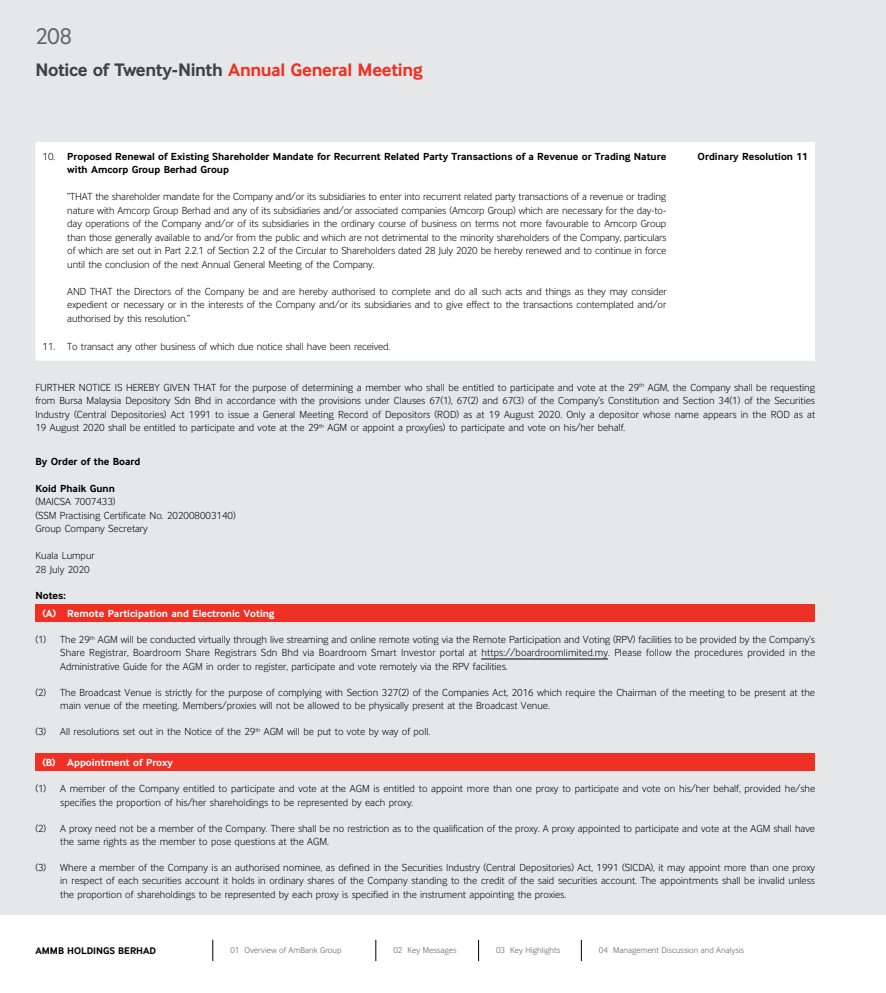
<style>
.page{position:relative;width:886px;height:993px;background:#fff}
.page>*{position:absolute;margin:0;border:0;box-sizing:border-box;transform-origin:0 0}
.t1{font:23.75px "Inter Face";color:#636466}
.t2{font:700 18.75px "Inter Face";letter-spacing:-.025em;color:#414042}
.t3{font:300 10.62px/13.5px "Inter Face";color:#000;text-align:justify}
.t4{font:700 10.62px/13.5px "Inter Face";color:#000}
.t5{font:700 10.62px "Inter Face";color:#fff}
.t6{font:700 10px "Inter Face";color:#000}
.t7{font:300 8.75px "Inter Face";letter-spacing:.005em;color:#58595b}
.s1{color:#ee3124}
.s2{font-weight:300}
</style>
<div class="page">
<div style="left:0;top:0;width:886px;height:914px;background:#e6e7e8"></div>
<svg style="left:213px;top:939px;width:1px;height:21px"></svg>
<svg style="left:478px;top:939px;width:1px;height:21px"></svg>
<svg style="left:376px;top:939px;width:1px;height:21px"></svg>
<svg style="left:581px;top:939px;width:1px;height:21px"></svg>
<div style="left:35px;top:142px;width:780px;height:218px;background:#fff"></div>
<hr style="left:481px;top:658px;width:127px;height:1px;background:#000">
<div style="left:35px;top:604px;width:780px;height:18px;background:#ee3124"></div>
<div style="left:35px;top:753px;width:780px;height:18px;background:#ee3124"></div>
<h1 class="t1" style="left:35px;top:21px;width:38px">208</h1>
<h2 class="t2" style="left:35px;top:58px;width:389px">Notice of Twenty-Ninth <span class="s1">Annual General Meeting</span></h2>
<p class="t4" style="left:67px;top:149px;width:600px;text-indent:-25px"><span class="s2">10.</span> Proposed Renewal of Existing Shareholder Mandate for Recurrent Related Party Transactions of a Revenue or Trading Nature with Amcorp Group Berhad Group</p>
<p class="t3" style="left:67px;top:189px;width:600px">“THAT the shareholder mandate for the Company and/or its subsidiaries to enter into recurrent related party transactions of a revenue or trading nature with Amcorp Group Berhad and any of its subsidiaries and/or associated companies (Amcorp Group) which are necessary for the day-to&shy;day operations of the Company and/or of its subsidiaries in the ordinary course of business on terms not more favourable to Amcorp Group than those generally available to and/or from the public and which are not detrimental to the minority shareholders of the Company, particulars of which are set out in Part 2.2.1 of Section 2.2 of the Circular to Shareholders dated 28 July 2020 be hereby renewed and to continue in force until the conclusion of the next Annual General Meeting of the Company.</p>
<p class="t3" style="left:67px;top:284px;width:601px">AND THAT the Directors of the Company be and are hereby authorised to complete and do all such acts and things as they may consider expedient or necessary or in the interests of the Company and/or its subsidiaries and to give effect to the transactions contemplated and/or authorised by this resolution.”</p>
<p class="t4" style="left:697px;top:149px;width:112px">Ordinary Resolution 11</p>
<p class="t3" style="left:43px;top:339px;width:349px">11. To transact any other business of which due notice shall have been received.</p>
<p class="t3" style="left:35px;top:380px;width:781px">FURTHER NOTICE IS HEREBY GIVEN THAT for the purpose of determining a member who shall be entitled to participate and vote at the 29<sup>th</sup> AGM, the Company shall be requesting from Bursa Malaysia Depository Sdn Bhd in accordance with the provisions under Clauses 67(1), 67(2) and 67(3) of the Company’s Constitution and Section 34(1) of the Securities Industry (Central Depositories) Act 1991 to issue a General Meeting Record of Depositors (ROD) as at 19 August 2020. Only a depositor whose name appears in the ROD as at 19 August 2020 shall be entitled to participate and vote at the 29<sup>th</sup> AGM or appoint a proxy(ies) to participate and vote on his/her behalf.</p>
<p class="t4" style="left:35px;top:454px;width:107px">By Order of the Board</p>
<p class="t4" style="left:35px;top:481px;width:81px">Koid Phaik Gunn</p>
<p class="t3" style="left:35px;top:494px;width:202px;text-align:left">(MAICSA 7007433)<br>(SSM Practising Certificate No. 202008003140)<br>Group Company Secretary</p>
<p class="t3" style="left:35px;top:548px;width:61px">Kuala Lumpur<br>28 July 2020</p>
<p class="t4" style="left:35px;top:588px;width:32px">Notes:</p>
<p class="t5" style="left:43px;top:606px;width:234px">(A) Remote Participation and Electronic Voting</p>
<p class="t3" style="left:60px;top:632px;width:757px;line-height:13.1px;text-indent:-25px">(1) The 29<sup>th</sup> AGM will be conducted virtually through live streaming and online remote voting via the Remote Participation and Voting (RPV) facilities to be provided by the Company’s Share Registrar, Boardroom Share Registrars Sdn Bhd via Boardroom Smart Investor portal at https://boardroomlimited.my. Please follow the procedures provided in the Administrative Guide for the AGM in order to register, participate and vote remotely via the RPV facilities.</p>
<p class="t3" style="left:60px;top:685px;width:756px;line-height:13.1px;text-indent:-25px">(2) The Broadcast Venue is strictly for the purpose of complying with Section 327(2) of the Companies Act, 2016 which require the Chairman of the meeting to be present at the main venue of the meeting. Members/proxies will not be allowed to be physically present at the Broadcast Venue.</p>
<p class="t3" style="left:35px;top:724px;width:396px">(3) All resolutions set out in the Notice of the 29<sup>th</sup> AGM will be put to vote by way of poll.</p>
<p class="t5" style="left:43px;top:755px;width:132px">(B) Appointment of Proxy</p>
<p class="t3" style="left:60px;top:781px;width:756px;line-height:13.1px;text-indent:-25px">(1) A member of the Company entitled to participate and vote at the AGM is entitled to appoint more than one proxy to participate and vote on his/her behalf, provided he/she specifies the proportion of his/her shareholdings to be represented by each proxy.</p>
<p class="t3" style="left:60px;top:821px;width:756px;line-height:13.1px;text-indent:-25px">(2) A proxy need not be a member of the Company. There shall be no restriction as to the qualification of the proxy. A proxy appointed to participate and vote at the AGM shall have the same rights as the member to pose questions at the AGM.</p>
<p class="t3" style="left:60px;top:860px;width:756px;line-height:13.1px;text-indent:-25px">(3) Where a member of the Company is an authorised nominee, as defined in the Securities Industry (Central Depositories) Act, 1991 (SICDA), it may appoint more than one proxy in respect of each securities account it holds in ordinary shares of the Company standing to the credit of the said securities account. The appointments shall be invalid unless the proportion of shareholdings to be represented by each proxy is specified in the instrument appointing the proxies.</p>
<p class="t6" style="left:35px;top:943px;width:122px">AMMB HOLDINGS BERHAD</p>
<p class="t7" style="left:230px;top:944px;width:113px">01 Overview of AmBank Group</p>
<p class="t7" style="left:393px;top:944px;width:65px">02 Key Messages</p>
<p class="t7" style="left:496px;top:944px;width:66px">03 Key Highlights</p>
<p class="t7" style="left:599px;top:944px;width:147px">04 Management Discussion and Analysis</p>
</div>
